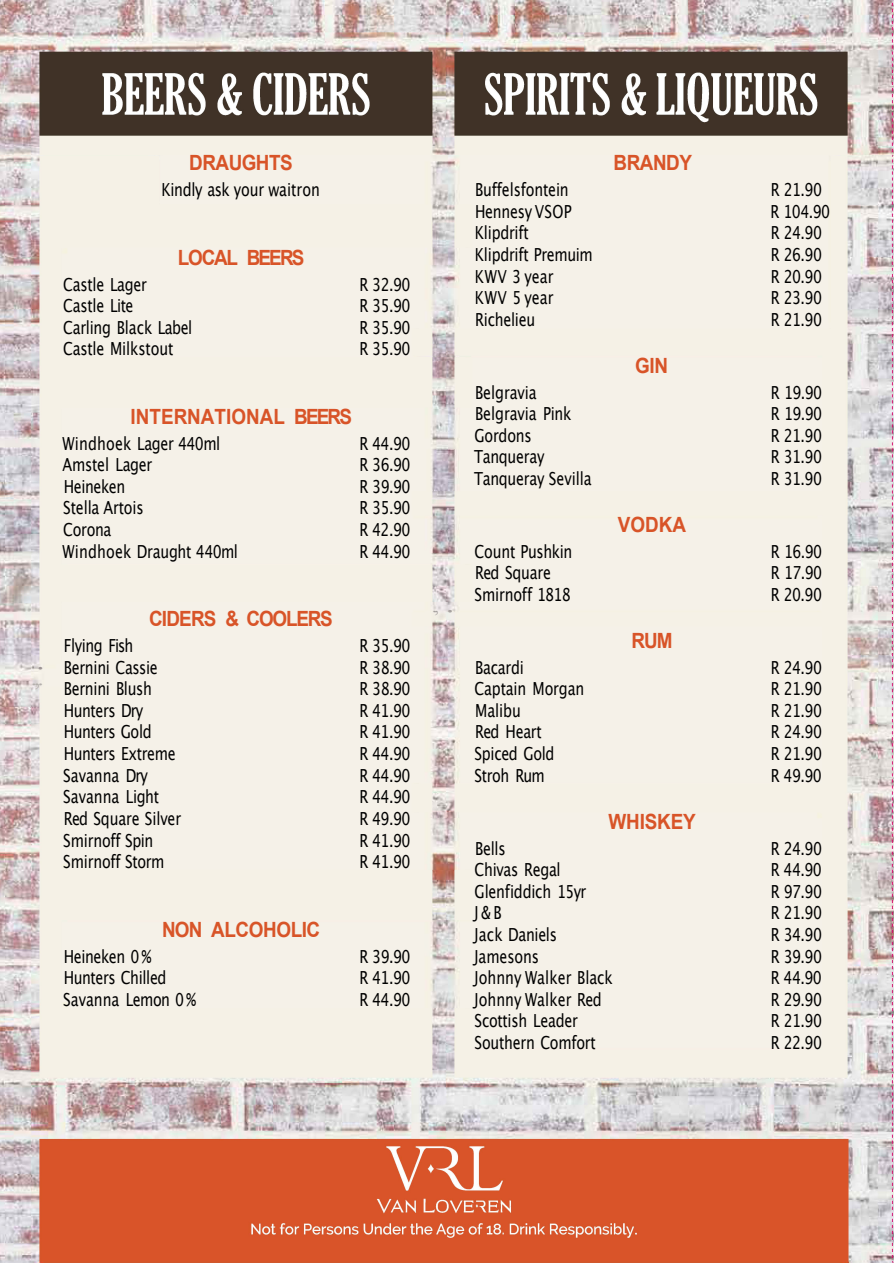
<style>
.page{position:relative;width:894px;height:1263px;background:#fff}
.page>*{position:absolute;margin:0;border:0;box-sizing:border-box;transform-origin:0 0}
.t1{font:700 21px "Arial";letter-spacing:-.025em;color:#d85428;scale:.9 1}
.t2{font:700 21px "Arial";color:#d85428;scale:.9 1}
.t3{font:700 21px "Arial";letter-spacing:-.065em;color:#d85428;scale:.9 1}
.t4{font:700 21px "Arial";letter-spacing:-.085em;color:#d85428;scale:.9 1}
.t5{font:19.5px "Times New Roman";color:#a6a19f}
.t6{font:18px "Lucida Grande";letter-spacing:-.02em;color:#000;scale:.79 1}
.t7{font:18px "Lucida Grande";color:#000;scale:.79 1}
.t8{font:18px "Lucida Grande";letter-spacing:.005em;color:#000;scale:.79 1}
.s1{font-size:34.5px}
.s2{font-family:"Times New Roman";font-size:15px;color:#c4bcbc}
</style>
<div class="page">
<img style="left:0;top:0;width:893px;height:154px">
<img style="left:0;top:156px;width:893px;height:1105px">
<p class="t1" style="left:189px;top:149px;width:116px">DRAUGHTS</p>
<p class="t1" style="left:613px;top:149px;width:89px">BRANDY</p>
<p class="t6" style="left:161px;top:179px;width:202px">Kindly ask your waitron</p>
<p class="t6" style="left:475px;top:179px;width:120px">Buffelsfontein</p>
<p class="t6" style="left:770px;top:179px;width:66px">R 21.90</p>
<p class="t6" style="left:475px;top:201px;width:124px">Hennesy VSOP</p>
<p class="t6" style="left:770px;top:201px;width:77px">R 104.90</p>
<p class="t6" style="left:475px;top:223px;width:70px">Klipdrift</p>
<p class="t6" style="left:770px;top:223px;width:66px">R 24.90</p>
<p class="t4" style="left:178px;top:243px;width:142px">LOCAL BEERS</p>
<p class="t6" style="left:475px;top:244px;width:151px">Klipdrift Premuim</p>
<p class="t6" style="left:770px;top:244px;width:66px">R 26.90</p>
<p class="t6" style="left:63px;top:274px;width:107px">Castle Lager</p>
<p class="t6" style="left:359px;top:274px;width:66px">R 32.90</p>
<p class="t6" style="left:475px;top:266px;width:101px">KWV 3 year</p>
<p class="t6" style="left:770px;top:266px;width:66px">R 20.90</p>
<p class="t6" style="left:63px;top:295px;width:90px">Castle Lite</p>
<p class="t6" style="left:359px;top:295px;width:66px">R 35.90</p>
<p class="t6" style="left:475px;top:287px;width:101px">KWV 5 year</p>
<p class="t6" style="left:770px;top:287px;width:66px">R 23.90</p>
<p class="t6" style="left:63px;top:317px;width:165px">Carling Black Label</p>
<p class="t6" style="left:359px;top:317px;width:66px">R 35.90</p>
<p class="t6" style="left:475px;top:309px;width:78px">Richelieu</p>
<p class="t6" style="left:770px;top:309px;width:66px">R 21.90</p>
<p class="t6" style="left:63px;top:339px;width:141px">Castle Milkstout</p>
<p class="t6" style="left:359px;top:339px;width:66px">R 35.90</p>
<p class="t1" style="left:635px;top:351px;width:38px">GIN</p>
<p class="t6" style="left:475px;top:382px;width:80px">Belgravia</p>
<p class="t6" style="left:770px;top:382px;width:67px">R 19.90</p>
<p class="t2" style="left:131px;top:402px;width:247px">INTERNATIONAL BEERS</p>
<p class="t6" style="left:475px;top:403px;width:123px">Belgravia Pink</p>
<p class="t6" style="left:770px;top:403px;width:67px">R 19.90</p>
<p class="t6" style="left:62px;top:433px;width:201px">Windhoek Lager 440ml</p>
<p class="t6" style="left:359px;top:433px;width:66px">R 44.90</p>
<p class="t6" style="left:474px;top:425px;width:74px">Gordons</p>
<p class="t6" style="left:770px;top:425px;width:66px">R 21.90</p>
<p class="t6" style="left:62px;top:454px;width:115px">Amstel Lager</p>
<p class="t6" style="left:359px;top:454px;width:66px">R 36.90</p>
<p class="t6" style="left:474px;top:447px;width:91px">Tanqueray</p>
<p class="t6" style="left:770px;top:447px;width:66px">R 31.90</p>
<p class="t6" style="left:64px;top:476px;width:79px">Heineken</p>
<p class="t6" style="left:359px;top:476px;width:66px">R 39.90</p>
<p class="t6" style="left:474px;top:468px;width:150px">Tanqueray Sevilla</p>
<p class="t6" style="left:770px;top:468px;width:66px">R 31.90</p>
<p class="t6" style="left:63px;top:498px;width:103px">Stella Artois</p>
<p class="t6" style="left:359px;top:498px;width:66px">R 35.90</p>
<p class="t6" style="left:63px;top:519px;width:63px">Corona</p>
<p class="t6" style="left:359px;top:519px;width:66px">R 42.90</p>
<p class="t1" style="left:618px;top:510px;width:77px">VODKA</p>
<p class="t6" style="left:62px;top:541px;width:224px">Windhoek Draught 440ml</p>
<p class="t6" style="left:359px;top:541px;width:66px">R 44.90</p>
<p class="t6" style="left:474px;top:541px;width:125px">Count Pushkin</p>
<p class="t6" style="left:770px;top:541px;width:67px">R 16.90</p>
<p class="t6" style="left:475px;top:562px;width:98px">Red Square</p>
<p class="t6" style="left:770px;top:562px;width:67px">R 17.90</p>
<p class="t6" style="left:474px;top:584px;width:123px">Smirnoff 1818</p>
<p class="t6" style="left:770px;top:584px;width:66px">R 20.90</p>
<p class="t3" style="left:149px;top:605px;width:205px">CIDERS &amp; COOLERS</p>
<p class="t5" style="left:432px;top:592px;width:24px">., <span class="s1">.</span></p>
<p class="t6" style="left:64px;top:635px;width:90px">Flying Fish</p>
<p class="t6" style="left:359px;top:635px;width:66px">R 35.90</p>
<p class="t1" style="left:631px;top:626px;width:47px">RUM</p>
<p class="t6" style="left:36px;top:657px;width:155px"><sup>.</sup> Bernini Cassie</p>
<p class="t6" style="left:359px;top:657px;width:66px">R 38.90</p>
<p class="t6" style="left:475px;top:657px;width:63px">Bacardi</p>
<p class="t6" style="left:770px;top:657px;width:66px">R 24.90</p>
<p class="t6" style="left:31px;top:678px;width:155px"><sup>.,.</sup> Bernini Blush</p>
<p class="t6" style="left:359px;top:678px;width:66px">R 38.90</p>
<p class="t6" style="left:474px;top:678px;width:140px">Captain Morgan</p>
<p class="t6" style="left:770px;top:678px;width:66px">R 21.90</p>
<p class="t6" style="left:64px;top:700px;width:102px">Hunters Dry</p>
<p class="t6" style="left:359px;top:700px;width:66px">R 41.90</p>
<p class="t6" style="left:475px;top:700px;width:59px">Malibu</p>
<p class="t6" style="left:770px;top:700px;width:66px">R 21.90</p>
<p class="t6" style="left:64px;top:722px;width:113px">Hunters Gold</p>
<p class="t6" style="left:359px;top:722px;width:66px">R 41.90</p>
<p class="t6" style="left:475px;top:722px;width:86px">Red Heart</p>
<p class="t6" style="left:770px;top:722px;width:66px">R 24.90</p>
<p class="t6" style="left:64px;top:743px;width:143px">Hunters Extreme</p>
<p class="t6" style="left:359px;top:743px;width:66px">R 44.90</p>
<p class="t6" style="left:474px;top:743px;width:103px">Spiced Gold</p>
<p class="t6" style="left:770px;top:743px;width:66px">R 21.90</p>
<p class="t7" style="left:63px;top:765px;width:109px">Savanna Dry</p>
<p class="t6" style="left:359px;top:765px;width:66px">R 44.90</p>
<p class="t6" style="left:474px;top:765px;width:90px">Stroh Rum</p>
<p class="t6" style="left:770px;top:765px;width:66px">R 49.90</p>
<p class="t7" style="left:63px;top:786px;width:123px">Savanna Light</p>
<p class="t6" style="left:359px;top:786px;width:66px">R 44.90</p>
<p class="t6" style="left:64px;top:808px;width:150px">Red Square Silver</p>
<p class="t6" style="left:359px;top:808px;width:97px">R 49.90 <span class="s2">'</span></p>
<p class="t1" style="left:608px;top:807px;width:98px">WHISKEY</p>
<p class="t6" style="left:63px;top:830px;width:115px">Smirnoff Spin</p>
<p class="t6" style="left:359px;top:830px;width:66px">R 41.90</p>
<p class="t6" style="left:475px;top:838px;width:40px">Bells</p>
<p class="t6" style="left:770px;top:838px;width:66px">R 24.90</p>
<p class="t6" style="left:63px;top:852px;width:130px">Smirnoff Storm</p>
<p class="t6" style="left:359px;top:852px;width:66px">R 41.90</p>
<p class="t6" style="left:474px;top:859px;width:110px">Chivas Regal</p>
<p class="t6" style="left:770px;top:859px;width:66px">R 44.90</p>
<p class="t6" style="left:474px;top:881px;width:143px">Glenfiddich 15yr</p>
<p class="t6" style="left:770px;top:881px;width:66px">R 97.90</p>
<p class="t6" style="left:474px;top:903px;width:36px">J&amp;B</p>
<p class="t6" style="left:770px;top:903px;width:66px">R 21.90</p>
<p class="t1" style="left:162px;top:915px;width:177px">NON ALCOHOLIC</p>
<p class="t6" style="left:474px;top:924px;width:106px">Jack Daniels</p>
<p class="t6" style="left:770px;top:924px;width:66px">R 34.90</p>
<p class="t6" style="left:64px;top:946px;width:112px">Heineken 0 %</p>
<p class="t6" style="left:359px;top:946px;width:66px">R 39.90</p>
<p class="t6" style="left:474px;top:946px;width:84px">Jamesons</p>
<p class="t6" style="left:770px;top:946px;width:66px">R 39.90</p>
<p class="t6" style="left:64px;top:967px;width:132px">Hunters Chilled</p>
<p class="t6" style="left:359px;top:967px;width:66px">R 41.90</p>
<p class="t8" style="left:474px;top:967px;width:177px">Johnny Walker Black</p>
<p class="t6" style="left:770px;top:967px;width:66px">R 44.90</p>
<p class="t7" style="left:63px;top:989px;width:169px">Savanna Lemon 0 %</p>
<p class="t6" style="left:359px;top:989px;width:66px">R 44.90</p>
<p class="t8" style="left:474px;top:989px;width:163px">Johnny Walker Red</p>
<p class="t6" style="left:770px;top:989px;width:66px">R 29.90</p>
<p class="t6" style="left:474px;top:1011px;width:132px">Scottish Leader</p>
<p class="t6" style="left:770px;top:1011px;width:66px">R 21.90</p>
<p class="t6" style="left:474px;top:1032px;width:155px">Southern Comfort</p>
<p class="t6" style="left:770px;top:1032px;width:66px">R 22.90</p>
</div>
